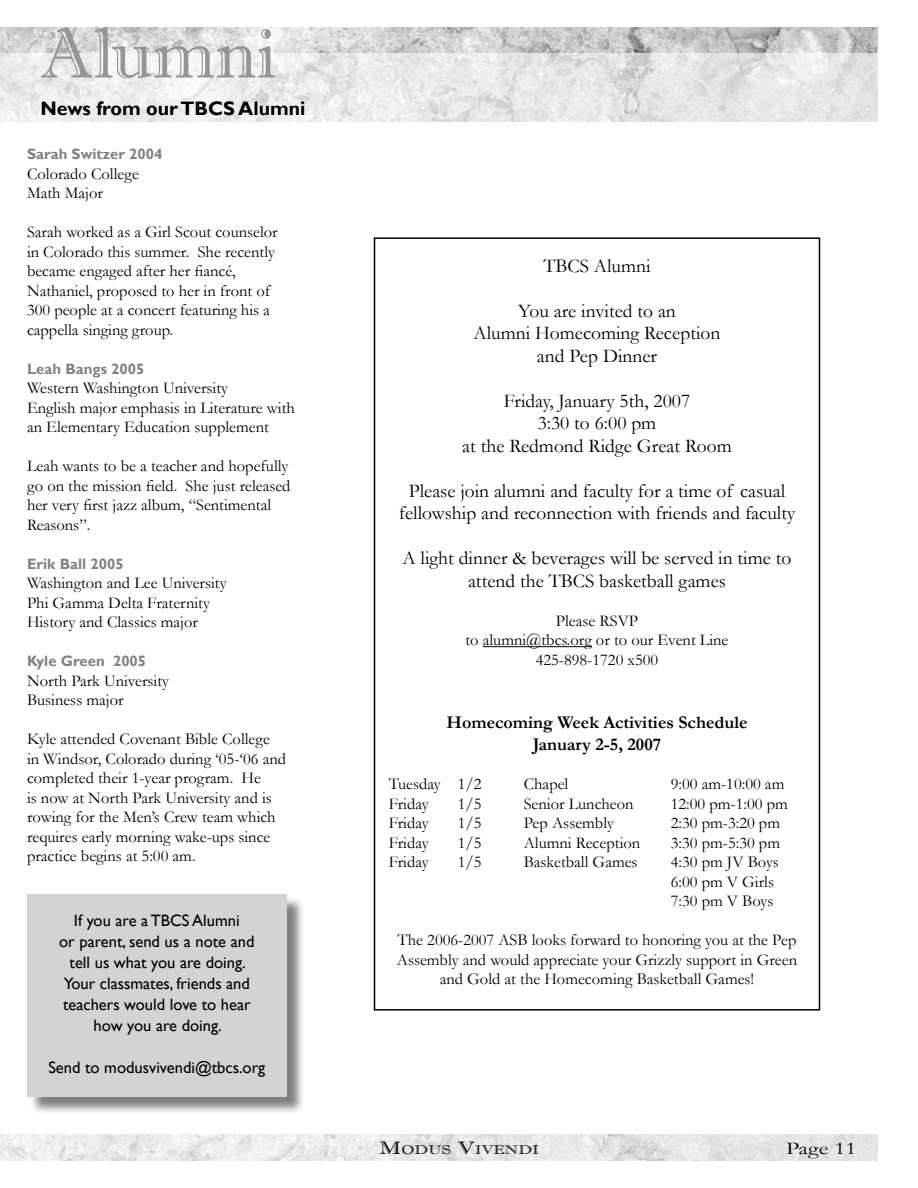
<style>
.page{position:relative;width:918px;height:1188px;background:#fff}
.page>*{position:absolute;margin:0;border:0;box-sizing:border-box;transform-origin:0 0}
.t1{font:72px "Imprint MT Shadow";letter-spacing:-.005em;color:#939598}
.t2{font:19.5px/22.5px "Garamond";color:#000;text-align:center}
.t3{font:700 19.5px "Gill Sans";color:#000}
.t4{font:700 18px/22.5px "Garamond";color:#000;text-align:center}
.t5{font:18px "Garamond";color:#000;scale:1.3 1}
.t6{font:16.5px/19.5px "Garamond";color:#000}
.t7{font:16.5px/21px "Gill Sans";color:#000;text-align:center}
.t8{font:700 15px "Gill Sans";color:#808285}
.t9{font:12.6px "Imprint MT Shadow";color:#000;scale:1.3 1}
.s1{font-size:18px}
</style>
<div class="page">
<img style="left:0;top:27px;width:878px;height:27px">
<img style="left:0;top:54px;width:878px;height:68px">
<img style="left:0;top:1134px;width:878px;height:27px">
<div style="left:29px;top:896px;width:283px;height:225px;background:#000;opacity:.5"></div>
<div style="left:27px;top:894px;width:260px;height:202px;background:#d1d3d4"></div>
<hr style="left:483px;top:646px;width:109px;height:1px;background:#000">
<div style="left:374px;top:237px;width:446px;height:774px;border:2px solid #000"></div>
<h1 class="t1" style="left:40px;top:11px;width:237px">Alumni</h1>
<p class="t3" style="left:40px;top:96px;width:267px">News from our TBCS Alumni</p>
<p class="t8" style="left:27px;top:145px;width:137px">Sarah Switzer 2004</p>
<p class="t6" style="left:27px;top:163px;width:113px">Colorado College<br>Math Major</p>
<p class="t6" style="left:27px;top:222px;width:252px">Sarah worked as a Girl Scout counselor in Colorado this summer. She recently became engaged after her fiancé, Nathaniel, proposed to her in front of 300 people at a concert featuring his a cappella singing group.</p>
<p class="t8" style="left:27px;top:360px;width:119px">Leah Bangs 2005</p>
<p class="t6" style="left:27px;top:378px;width:269px">Western Washington University<br>English major emphasis in Literature with an Elementary Education supplement</p>
<p class="t6" style="left:27px;top:456px;width:265px">Leah wants to be a teacher and hopefully go on the mission field. She just released her very first jazz album, “Sentimental<br>Reasons”.</p>
<p class="t8" style="left:27px;top:555px;width:98px">Erik Ball 2005</p>
<p class="t6" style="left:27px;top:573px;width:201px">Washington and Lee University<br>Phi Gamma Delta Fraternity<br>History and Classics major</p>
<p class="t8" style="left:27px;top:652px;width:121px">Kyle Green 2005</p>
<p class="t6" style="left:27px;top:670px;width:144px">North Park University<br>Business major</p>
<p class="t6" style="left:27px;top:729px;width:261px">Kyle attended Covenant Bible College in Windsor, Colorado during ‘05-‘06 and completed their 1-year program. He<br>is now at North Park University and is rowing for the Men’s Crew team which requires early morning wake-ups since practice begins at 5:00 am.</p>
<p class="t7" style="left:59px;top:910px;width:197px">If you are a TBCS Alumni<br>or parent, send us a note and tell us what you are doing.<br>Your classmates, friends and teachers would love to hear how you are doing.</p>
<p class="t7" style="left:48px;top:1057px;width:218px">Send to modusvivendi@tbcs.org</p>
<p class="t2" style="left:543px;top:254px;width:109px">TBCS Alumni</p>
<p class="t2" style="left:474px;top:299px;width:248px">You are invited to an<br>Alumni Homecoming Reception and Pep Dinner</p>
<p class="t2" style="left:462px;top:389px;width:271px">Friday, January 5th, 2007<br>3:30 to 6:00 pm<br>at the Redmond Ridge Great Room</p>
<p class="t2" style="left:399px;top:479px;width:398px">Please join alumni and faculty for a time of casual fellowship and reconnection with friends and faculty</p>
<p class="t2" style="left:403px;top:547px;width:390px">A light dinner &amp; beverages will be served in time to attend the TBCS basketball games</p>
<p class="t6" style="left:465px;top:611px;width:265px;text-align:center">Please RSVP<br>to alumni@tbcs.org or to our Event Line<br>425-898-1720 x500</p>
<p class="t4" style="left:447px;top:711px;width:302px">Homecoming Week Activities Schedule<br>January 2-5, 2007</p>
<p class="t6" style="left:389px;top:774px;width:94px">Tuesday 1/2</p>
<p class="t6" style="left:524px;top:774px;width:46px">Chapel</p>
<p class="t6" style="left:671px;top:774px;width:115px">9:00 am-10:00 am</p>
<p class="t6" style="left:389px;top:794px;width:41px">Friday</p>
<p class="t6" style="left:458px;top:794px;width:25px">1/5</p>
<p class="t6" style="left:524px;top:794px;width:111px">Senior Luncheon</p>
<p class="t6" style="left:671px;top:794px;width:119px">12:00 pm-1:00 pm</p>
<p class="t6" style="left:389px;top:813px;width:41px">Friday</p>
<p class="t6" style="left:458px;top:813px;width:25px">1/5</p>
<p class="t6" style="left:524px;top:813px;width:92px">Pep Assembly</p>
<p class="t6" style="left:671px;top:813px;width:111px">2:30 pm-3:20 pm</p>
<p class="t6" style="left:389px;top:833px;width:41px">Friday</p>
<p class="t6" style="left:458px;top:833px;width:25px">1/5</p>
<p class="t6" style="left:524px;top:833px;width:118px">Alumni Reception</p>
<p class="t6" style="left:671px;top:833px;width:111px">3:30 pm-5:30 pm</p>
<p class="t6" style="left:389px;top:852px;width:41px">Friday</p>
<p class="t6" style="left:458px;top:852px;width:25px">1/5</p>
<p class="t6" style="left:524px;top:852px;width:115px">Basketball Games</p>
<p class="t6" style="left:671px;top:852px;width:110px">4:30 pm JV Boys<br>6:00 pm V Girls<br>7:30 pm V Boys</p>
<p class="t6" style="left:397px;top:930px;width:402px;text-align:center">The 2006-2007 ASB looks forward to honoring you at the Pep<br>Assembly and would appreciate your Grizzly support in Green and Gold at the Homecoming Basketball Games!</p>
<p class="t9" style="left:379px;top:1143px;width:28px"><span class="s1">M</span>ODUS</p>
<p class="t9" style="left:457px;top:1143px;width:23px"><span class="s1">V</span>IVENDI</p>
<p class="t5" style="left:786px;top:1137px;width:56px">Page 11</p>
</div>
